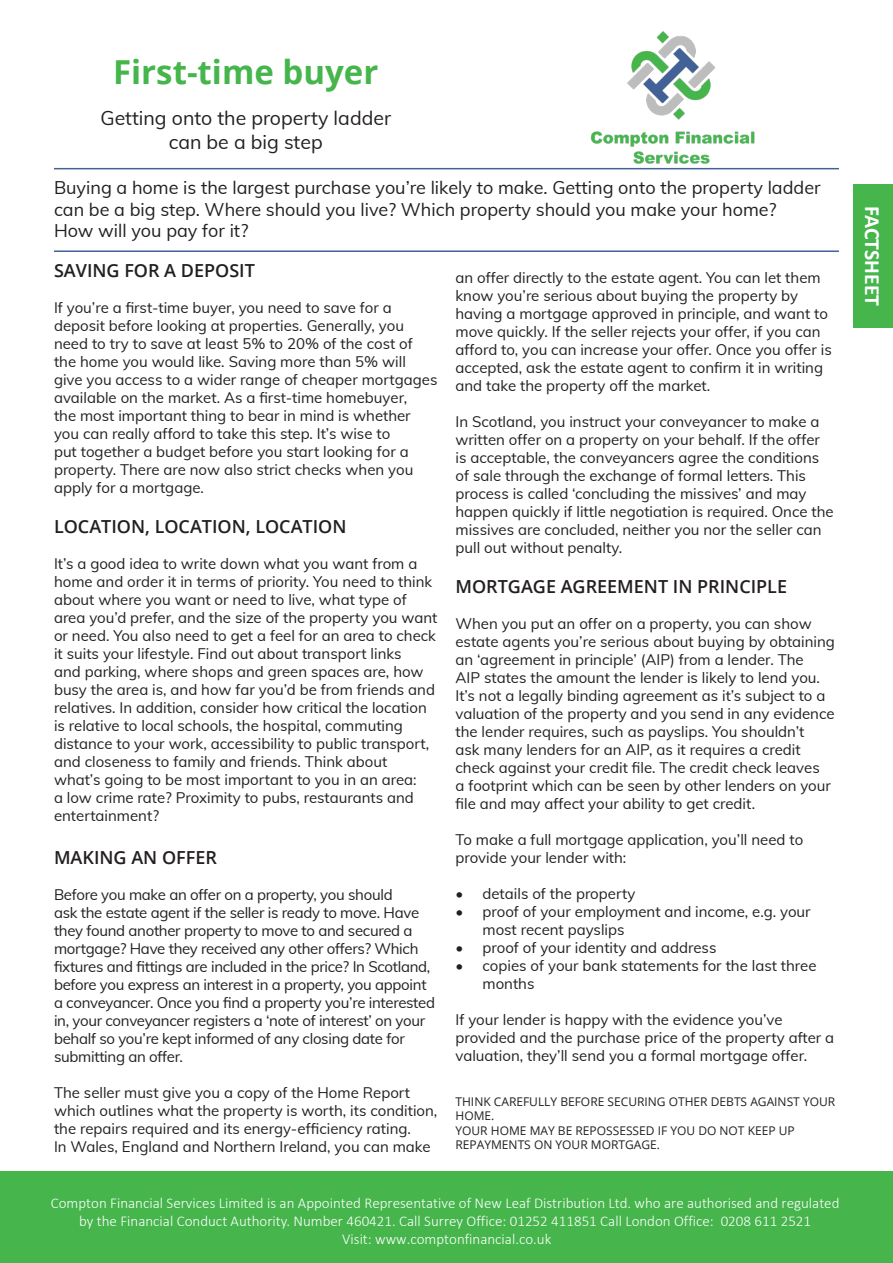
<style>
.page{position:relative;width:893px;height:1263px;background:#fff}
.page>*{position:absolute;margin:0;border:0;box-sizing:border-box;transform-origin:0 0}
.t1{font:700 33px "Open Sans";color:#45b54c}
.t2{font:700 21.75px "Calibri";color:#fff}
.t3{font:19.5px "Muli";color:#231f20}
.t4{font:18px/21.6px "Muli";color:#231f20}
.t5{font:600 18px "Open Sans";color:#231f20}
.t6{font:15px/18px "Muli";color:#231f20}
.t7{font:15px/18px "Muli";letter-spacing:-.02em;color:#231f20}
.t8{font:300 15px/18px "Calibri";color:#fff;text-align:center}
.t9{font:12px/14.4px "Open Sans";color:#231f20}
</style>
<div class="page">
<hr style="left:54px;top:168px;width:785px;height:1px;background:#426197">
<hr style="left:54px;top:250px;width:785px;height:2px;background:#426197">
<div style="left:0;top:1171px;width:893px;height:92px;background:#45b54c"></div>
<div style="left:853px;top:184px;width:40px;height:143px;background:#45b54c"></div>
<img style="left:543px;top:31px;width:256px;height:139px">
<p class="t1" style="left:113px;top:49px;width:267px">First-time buyer</p>
<p class="t3" style="left:100px;top:104px;width:292px">Getting onto the property ladder</p>
<p class="t3" style="left:169px;top:127px;width:155px">can be a big step</p>
<p class="t4" style="left:54px;top:176px;width:768px">Buying a home is the largest purchase you’re likely to make. Getting onto the property ladder can be a big step. Where should you live? Which property should you make your home?</p>
<p class="t4" style="left:54px;top:219px;width:196px">How will you pay for it?</p>
<p class="t5" style="left:54px;top:259px;width:202px">SAVING FOR A DEPOSIT</p>
<p class="t6" style="left:54px;top:298px;width:385px">If you’re a first-time buyer, you need to save for a deposit before looking at properties. Generally, you need to try to save at least 5% to 20% of the cost of the home you would like. Saving more than 5% will give you access to a wider range of cheaper mortgages available on the market. As a first-time homebuyer,<br>the most important thing to bear in mind is whether you can really afford to take this step. It’s wise to<br>put together a budget before you start looking for a property. There are now also strict checks when you apply for a mortgage.</p>
<p class="t5" style="left:54px;top:514px;width:294px">LOCATION, LOCATION, LOCATION</p>
<p class="t6" style="left:54px;top:554px;width:385px">It’s a good idea to write down what you want from a home and order it in terms of priority. You need to think about where you want or need to live, what type of area you’d prefer, and the size of the property you want or need. You also need to get a feel for an area to check it suits your lifestyle. Find out about transport links<br>and parking, where shops and green spaces are, how busy the area is, and how far you’d be from friends and relatives. In addition, consider how critical the location is relative to local schools, the hospital, commuting distance to your work, accessibility to public transport, and closeness to family and friends. Think about<br>what’s going to be most important to you in an area:<br>a low crime rate? Proximity to pubs, restaurants and entertainment?</p>
<p class="t5" style="left:54px;top:845px;width:164px">MAKING AN OFFER</p>
<p class="t7" style="left:54px;top:885px;width:383px">Before you make an offer on a property, you should<br>ask the estate agent if the seller is ready to move. Have they found another property to move to and secured a mortgage? Have they received any other offers? Which fixtures and fittings are included in the price? In Scotland, before you express an interest in a property, you appoint a conveyancer. Once you find a property you’re interested in, your conveyancer registers a ‘note of interest’ on your behalf so you’re kept informed of any closing date for submitting an offer.</p>
<p class="t6" style="left:54px;top:1083px;width:385px">The seller must give you a copy of the Home Report which outlines what the property is worth, its condition, the repairs required and its energy-efficiency rating.</p>
<p class="t6" style="left:54px;top:1137px;width:378px">In Wales, England and Northern Ireland, you can make</p>
<p class="t6" style="left:455px;top:268px;width:378px">an offer directly to the estate agent. You can let them know you’re serious about buying the property by having a mortgage approved in principle, and want to move quickly. If the seller rejects your offer, if you can afford to, you can increase your offer. Once you offer is accepted, ask the estate agent to confirm it in writing and take the property off the market.</p>
<p class="t6" style="left:455px;top:412px;width:380px">In Scotland, you instruct your conveyancer to make a written offer on a property on your behalf. If the offer is acceptable, the conveyancers agree the conditions of sale through the exchange of formal letters. This process is called ‘concluding the missives’ and may happen quickly if little negotiation is required. Once the missives are concluded, neither you nor the seller can pull out without penalty.</p>
<p class="t5" style="left:455px;top:574px;width:333px">MORTGAGE AGREEMENT IN PRINCIPLE</p>
<p class="t6" style="left:455px;top:613px;width:381px">When you put an offer on a property, you can show estate agents you’re serious about buying by obtaining an ‘agreement in principle’ (AIP) from a lender. The<br>AIP states the amount the lender is likely to lend you.<br>It’s not a legally binding agreement as it’s subject to a valuation of the property and you send in any evidence the lender requires, such as payslips. You shouldn’t<br>ask many lenders for an AIP, as it requires a credit check against your credit file. The credit check leaves<br>a footprint which can be seen by other lenders on your file and may affect your ability to get credit.</p>
<p class="t6" style="left:455px;top:829px;width:349px">To make a full mortgage application, you’ll need to provide your lender with:</p>
<p class="t6" style="left:455px;top:883px;width:181px">• details of the property</p>
<p class="t6" style="left:482px;top:901px;width:330px;text-indent:-27px">• proof of your employment and income, e.g. your most recent payslips</p>
<p class="t6" style="left:455px;top:937px;width:262px">• proof of your identity and address</p>
<p class="t6" style="left:482px;top:955px;width:335px;text-indent:-27px">• copies of your bank statements for the last three months</p>
<p class="t6" style="left:455px;top:1009px;width:380px">If your lender is happy with the evidence you’ve provided and the purchase price of the property after a valuation, they’ll send you a formal mortgage offer.</p>
<p class="t9" style="left:455px;top:1094px;width:381px">THINK CAREFULLY BEFORE SECURING OTHER DEBTS AGAINST YOUR<br>HOME.</p>
<p class="t9" style="left:455px;top:1123px;width:341px">YOUR HOME MAY BE REPOSSESSED IF YOU DO NOT KEEP UP<br>REPAYMENTS ON YOUR MORTGAGE.</p>
<p class="t8" style="left:51px;top:1194px;width:790px">Compton Financial Services Limited is an Appointed Representative of New Leaf Distribution Ltd. who are authorised and regulated by the Financial Conduct Authority. Number 460421. Call Surrey Office: 01252 411851 Call London Office: 0208 611 2521<br>Visit: www.comptonfinancial.co.uk</p>
<p class="t2" style="left:886px;top:206px;width:102px;rotate:90deg">FACTSHEET</p>
</div>
